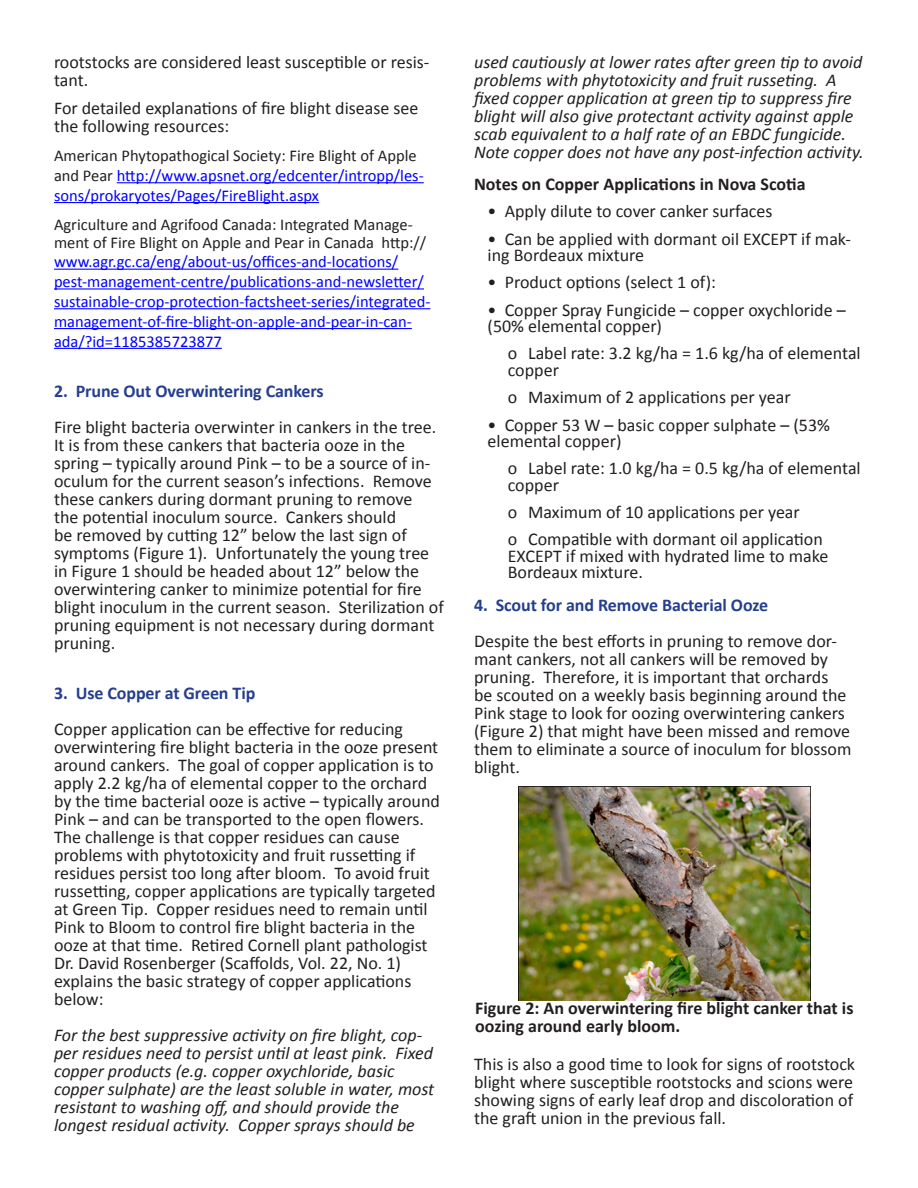
<style>
.page{position:relative;width:918px;height:1188px;background:#fff}
.page>*{position:absolute;margin:0;border:0;box-sizing:border-box;transform-origin:0 0}
.numbered_subhead{font:18px/18px "Calibri";color:#231f20}
.t1{font:italic 18px/18px "Calibri";color:#231f20}
.bullet_list_2{font:18px/16.5px "Calibri";color:#231f20}
.Bullet_List_1{font:18px/16.5px "Calibri";color:#231f20}
.t2{font:700 18px/18px "Calibri";color:#231f20}
.numbered_subhead-2{font:700 18px "Calibri";letter-spacing:-.005em;color:#253f8e}
.t3{font:16.5px/19.8px "Calibri";color:#00f}
.t4{font:16.5px/18px "Calibri";color:#231f20}
.s1{color:#231f20}
</style>
<div class="page">
<hr style="left:117px;top:182px;width:307px;height:1px;background:#00f">
<hr style="left:54px;top:202px;width:265px;height:1px;background:#00f">
<hr style="left:54px;top:269px;width:344px;height:1px;background:#00f">
<hr style="left:54px;top:288px;width:370px;height:2px;background:#00f">
<hr style="left:54px;top:308px;width:376px;height:1px;background:#00f">
<hr style="left:54px;top:328px;width:358px;height:1px;background:#00f">
<hr style="left:54px;top:348px;width:168px;height:1px;background:#00f">
<img style="left:519px;top:787px;width:292px;height:213px">
<p class="numbered_subhead" style="left:54px;top:53px;width:377px">rootstocks are considered least susceptible or resis&shy;tant.</p>
<p class="numbered_subhead" style="left:54px;top:99px;width:366px">For detailed explanations of fire blight disease see the following resources:</p>
<p class="t3" style="left:54px;top:146px;width:371px"><span class="s1">American Phytopathogical Society: Fire Blight of Apple and Pear</span> http://www.apsnet.org/edcenter/intropp/les&shy;sons/prokaryotes/Pages/FireBlight.aspx</p>
<p class="t4" style="left:54px;top:215px;width:374px">Agriculture and Agrifood Canada: Integrated Manage&shy;ment of Fire Blight on Apple and Pear in Canada http://</p>
<p class="t3" style="left:54px;top:252px;width:378px">www.agr.gc.ca/eng/about-us/offices-and-locations/ pest-management-centre/publications-and-newsletter/ sustainable-crop-protection-factsheet-series/integrated&shy;management-of-fire-blight-on-apple-and-pear-in-can&shy;ada/?id=1185385723877</p>
<p class="numbered_subhead-2" style="left:54px;top:379px;width:271px">2. Prune Out Overwintering Cankers</p>
<p class="numbered_subhead" style="left:54px;top:418px;width:391px">Fire blight bacteria overwinter in cankers in the tree.<br>It is from these cankers that bacteria ooze in the spring – typically around Pink – to be a source of in&shy;oculum for the current season’s infections. Remove these cankers during dormant pruning to remove<br>the potential inoculum source. Cankers should<br>be removed by cutting 12” below the last sign of symptoms (Figure 1). Unfortunately the young tree in Figure 1 should be headed about 12” below the overwintering canker to minimize potential for fire blight inoculum in the current season. Sterilization of pruning equipment is not necessary during dormant pruning.</p>
<p class="numbered_subhead-2" style="left:54px;top:682px;width:203px">3. Use Copper at Green Tip</p>
<p class="numbered_subhead" style="left:54px;top:720px;width:388px">Copper application can be effective for reducing overwintering fire blight bacteria in the ooze present around cankers. The goal of copper application is to apply 2.2 kg/ha of elemental copper to the orchard by the time bacterial ooze is active – typically around Pink – and can be transported to the open flowers.<br>The challenge is that copper residues can cause problems with phytotoxicity and fruit russetting if residues persist too long after bloom. To avoid fruit russetting, copper applications are typically targeted at Green Tip. Copper residues need to remain until Pink to Bloom to control fire blight bacteria in the ooze at that time. Retired Cornell plant pathologist Dr. David Rosenberger (Scaffolds, Vol. 22, No. 1) explains the basic strategy of copper applications below:</p>
<p class="t1" style="left:54px;top:1026px;width:382px">For the best suppressive activity on fire blight, cop&shy;per residues need to persist until at least pink. Fixed copper products (e.g. copper oxychloride, basic copper sulphate) are the least soluble in water, most resistant to washing off, and should provide the longest residual activity. Copper sprays should be</p>
<p class="t1" style="left:474px;top:52px;width:391px">used cautiously at lower rates after green tip to avoid problems with phytotoxicity and fruit russeting. A fixed copper application at green tip to suppress fire blight will also give protectant activity against apple scab equivalent to a half rate of an EBDC fungicide.<br>Note copper does not have any post-infection activity.</p>
<p class="t2" style="left:474px;top:175px;width:333px">Notes on Copper Applications in Nova Scotia</p>
<p class="Bullet_List_1" style="left:488px;top:203px;width:286px">• Apply dilute to cover canker surfaces</p>
<p class="Bullet_List_1" style="left:488px;top:230px;width:365px">• Can be applied with dormant oil EXCEPT if mak&shy;ing Bordeaux mixture</p>
<p class="Bullet_List_1" style="left:488px;top:274px;width:230px">• Product options (select 1 of):</p>
<p class="Bullet_List_1" style="left:488px;top:301px;width:360px">• Copper Spray Fungicide – copper oxychloride – (50% elemental copper)</p>
<p class="bullet_list_2" style="left:508px;top:345px;width:354px">o Label rate: 3.2 kg/ha = 1.6 kg/ha of elemental copper</p>
<p class="bullet_list_2" style="left:508px;top:389px;width:284px">o Maximum of 2 applications per year</p>
<p class="Bullet_List_1" style="left:488px;top:416px;width:344px">• Copper 53 W – basic copper sulphate – (53% elemental copper)</p>
<p class="bullet_list_2" style="left:508px;top:460px;width:354px">o Label rate: 1.0 kg/ha = 0.5 kg/ha of elemental copper</p>
<p class="bullet_list_2" style="left:508px;top:504px;width:294px">o Maximum of 10 applications per year</p>
<p class="bullet_list_2" style="left:508px;top:531px;width:322px">o Compatible with dormant oil application<br>EXCEPT if mixed with hydrated lime to make<br>Bordeaux mixture.</p>
<p class="numbered_subhead-2" style="left:474px;top:593px;width:296px">4. Scout for and Remove Bacterial Ooze</p>
<p class="numbered_subhead" style="left:474px;top:632px;width:379px">Despite the best efforts in pruning to remove dor&shy;mant cankers, not all cankers will be removed by pruning. Therefore, it is important that orchards<br>be scouted on a weekly basis beginning around the Pink stage to look for oozing overwintering cankers (Figure 2) that might have been missed and remove them to eliminate a source of inoculum for blossom blight.</p>
<p class="t2" style="left:475px;top:999px;width:380px">Figure 2: An overwintering fire blight canker that is oozing around early bloom.</p>
<p class="numbered_subhead" style="left:474px;top:1055px;width:383px;text-align:justify">This is also a good time to look for signs of rootstock blight where susceptible rootstocks and scions were showing signs of early leaf drop and discoloration of the graft union in the previous fall.</p>
</div>
